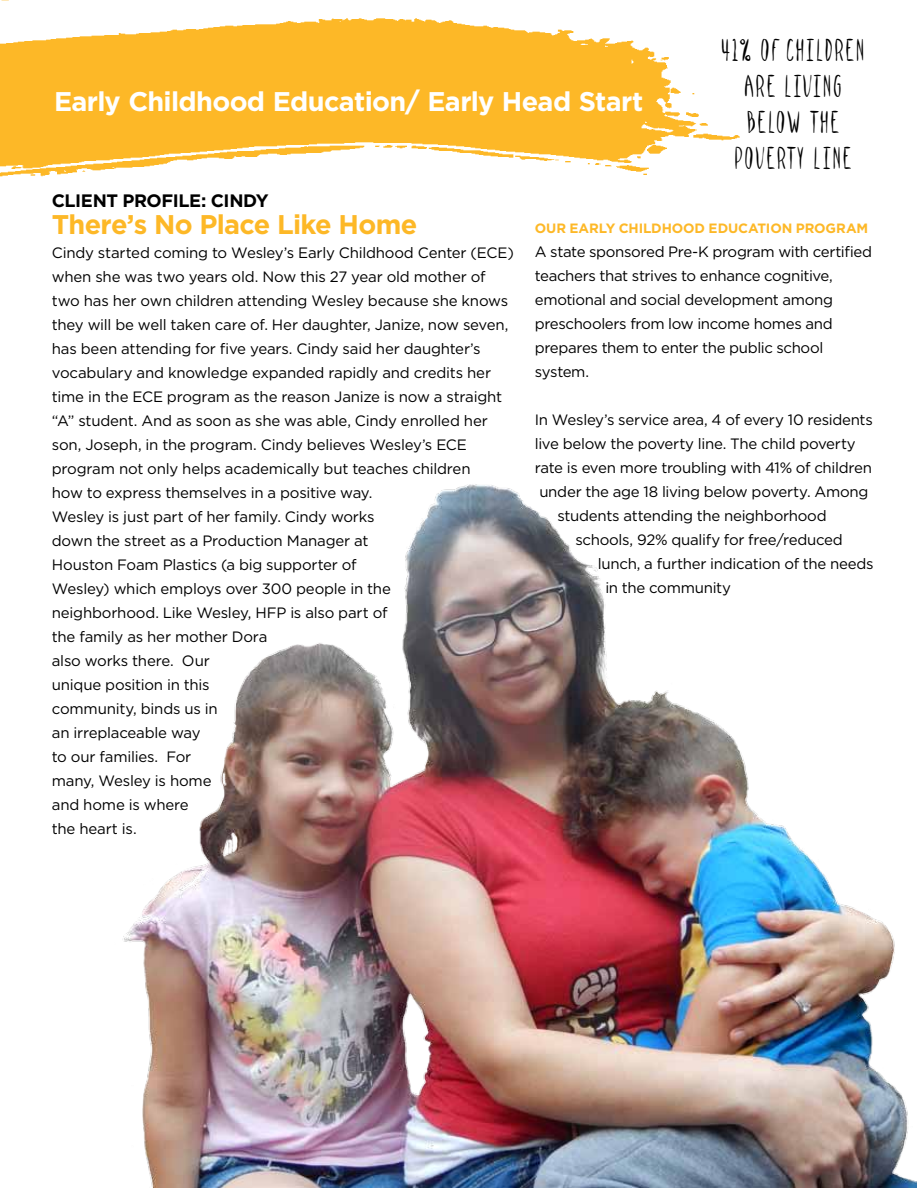
<style>
.page{position:relative;width:918px;height:1188px;background:#fff}
.page>*{position:absolute;margin:0;border:0;box-sizing:border-box;transform-origin:0 0}
.t1{font:28.5px "Spill Milk";letter-spacing:.07em;color:#000}
.t2{font:700 27px "Gotham HTF";letter-spacing:-.025em;color:#fff}
.t3{font:700 27px "Gotham HTF";letter-spacing:-.035em;color:#fdb827}
.t4{font:700 18px "Gotham HTF";letter-spacing:-.02em;color:#000}
.t5{font:15px/24px "Gotham HTF";letter-spacing:-.015em;color:#000}
.t6{font:700 13.5px "Gotham HTF";letter-spacing:-.005em;color:#fdb827}
</style>
<div class="page">
<img style="left:122px;top:484px;width:795px;height:704px">
<img style="left:0;top:0;width:740px;height:177px">
<h2 class="t2" style="left:54px;top:86px;width:591px">Early Childhood Education/ Early H ead Start</h2>
<h1 class="t1" style="left:722px;top:34px;width:144px">41% OF CHILDREN</h1>
<h1 class="t1" style="left:745px;top:70px;width:51px">ARE LIVING</h1>
<h1 class="t1" style="left:748px;top:106px;width:74px">BELO W THE</h1>
<h1 class="t1" style="left:735px;top:142px;width:11px">POVERTY</h1>
<h1 class="t1" style="left:815px;top:142px;width:11px">LINE</h1>
<p class="t4" style="left:52px;top:191px;width:219px">Client Profile: Cindy</p>
<h2 class="t3" style="left:52px;top:209px;width:367px">There’s No Place Like Home</h2>
<p class="t5" style="left:52px;top:241px;width:464px">Cindy started coming to Wesley’s Early Childhood Center (ECE) when she was two years old. Now this 27 year old mother of two has her own children attending Wesley because she knows they will be well taken care of. Her daughter, Janize, now seven, has been attending for five years. Cindy said her daughter’s vocabulary and knowledge expanded rapidly and credits her time in the ECE program as the reason Janize is now a straight “A” student. And as soon as she was able, Cindy enrolled her son, Joseph, in the program. Cindy believes Wesley’s ECE program not only helps academically but teaches children<br>how to express themselves in a positive way.<br>Wesley is just part of her family. Cindy works<br>down the street as a Production Manager at<br>Houston Foam Plastics (a big supporter of<br>Wesley) which employs over 300 people in the<br>neighborhood. Like Wesley, HFP is also part of<br>the family as her mother Dora<br>also works there. Our<br>unique position in this<br>community, binds us in<br>an irreplaceable way<br>to our families. For<br>many, Wesley is home<br>and home is where<br>the heart is.</p>
<p class="t6" style="left:535px;top:220px;width:45px">Our Ear</p>
<p class="t6" style="left:599px;top:220px;width:271px">ly Childhood Education Program</p>
<p class="t5" style="left:535px;top:239px;width:339px">A state sponsored Pre-K program with certified teachers that strives to enhance cognitive, emotional and social development among preschoolers from low income homes and prepares them to enter the public school system.</p>
<p class="t5" style="left:535px;top:407px;width:340px">In Wesley’s service area, 4 of every 10 residents</p>
<p class="t5" style="left:535px;top:431px;width:323px">live below the poverty line. The child poverty</p>
<p class="t5" style="left:535px;top:455px;width:339px">rate is even more troubling with 41% of children</p>
<p class="t5" style="left:539px;top:479px;width:331px">under the age 18 living below poverty. Among</p>
<p class="t5" style="left:557px;top:503px;width:271px">students attending the neighborhood</p>
<p class="t5" style="left:575px;top:527px;width:269px">schools, 92% qualify for free/reduced</p>
<p class="t5" style="left:598px;top:551px;width:277px">lunch, a further indication of the needs</p>
<p class="t5" style="left:605px;top:575px;width:127px">in the community</p>
</div>
